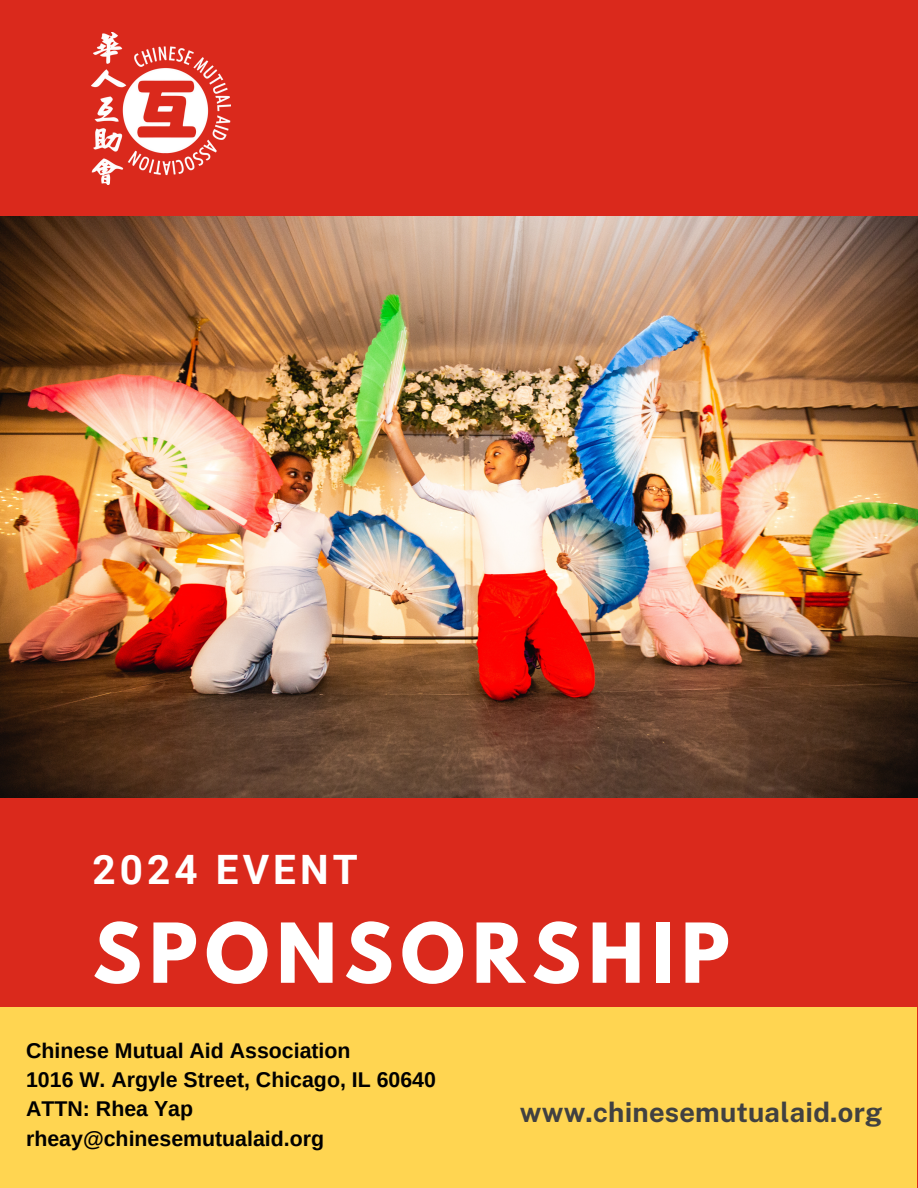
<style>
.page{position:relative;width:918px;height:1188px;background:#da291c}
.page>*{position:absolute;margin:0;border:0;box-sizing:border-box;transform-origin:0 0}
.t1{font:700 73.2px "League Spartan";letter-spacing:.1em;color:#fff}
.t2{font:700 40.5px "Roboto";letter-spacing:.1em;color:#fff}
.t3{font:700 27.45px "Public Sans";letter-spacing:.01em;color:#414141}
.t4{font:700 21.3px "Arimo";color:#000}
</style>
<div class="page">
<div style="left:1px;top:1007px;width:916px;height:181px;background:#ffd551"></div>
<img style="left:0;top:216px;width:918px;height:582px">
<img style="left:92px;top:33px;width:139px;height:152px">
<p class="t2" style="left:93px;top:846px;width:267px">2024 EVENT</p>
<h1 class="t1" style="left:93px;top:917px;width:639px">SPONSORSHIP</h1>
<p class="t4" style="left:26px;top:1038px;width:326px">Chinese Mutual Aid Association</p>
<p class="t4" style="left:26px;top:1068px;width:411px">1016 W. Argyle Street, Chicago, IL 60640</p>
<p class="t4" style="left:26px;top:1097px;width:169px">ATTN: Rhea Yap</p>
<h3 class="t4" style="left:26px;top:1126px;width:300px">rheay@chinesemutualaid.org</h3>
<h2 class="t3" style="left:520px;top:1096px;width:364px">www.chinesemutualaid.org</h2>
</div>
